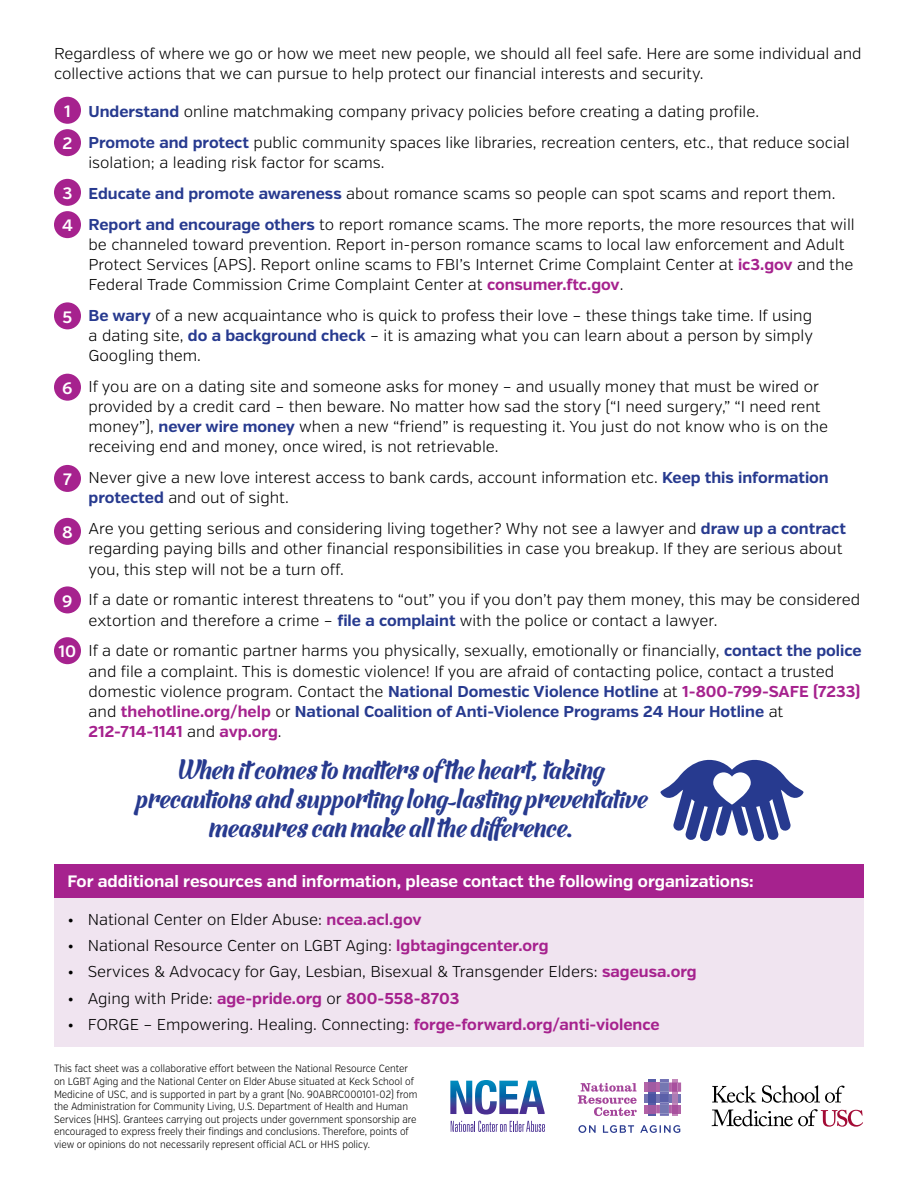
<style>
.page{position:relative;width:918px;height:1188px;background:#fff}
.page>*{position:absolute;margin:0;border:0;box-sizing:border-box;transform-origin:0 0}
.t1{font:24px/28.8px "Barracuda Script";letter-spacing:.02em;color:#273a8f;text-align:center}
.t2{font:700 16.5px "Verb";color:#fff}
.body{font:300 15.75px/20.1px "Verb";color:#000}
.t3{font:700 15.75px "Verb";color:#a6228e}
.t4{font:300 10.5px/12.6px "Verb";color:#000;scale:.9 1}
.s1{font-weight:600;font-size:16.5px;color:#fff}
.s2{font-weight:700;color:#273a8f}
.s3{font-weight:700;color:#a6228e}
.s4{font-weight:300;color:#000}
</style>
<div class="page">
<div style="left:54px;top:891px;width:810px;height:155px;background:#f0e4f0"></div>
<div style="left:54px;top:864px;width:810px;height:34px;background:#a6228e"></div>
<div style="left:54px;top:129px;width:27px;height:27px;background:#a6228e;border-radius:50%"></div>
<div style="left:54px;top:97px;width:27px;height:27px;background:#a6228e;border-radius:50%"></div>
<div style="left:54px;top:179px;width:27px;height:27px;background:#a6228e;border-radius:50%"></div>
<div style="left:54px;top:211px;width:27px;height:27px;background:#a6228e;border-radius:50%"></div>
<div style="left:54px;top:302px;width:27px;height:27px;background:#a6228e;border-radius:50%"></div>
<div style="left:54px;top:374px;width:27px;height:27px;background:#a6228e;border-radius:50%"></div>
<div style="left:54px;top:465px;width:27px;height:27px;background:#a6228e;border-radius:50%"></div>
<div style="left:54px;top:518px;width:27px;height:27px;background:#a6228e;border-radius:50%"></div>
<div style="left:54px;top:586px;width:27px;height:27px;background:#a6228e;border-radius:50%"></div>
<div style="left:54px;top:637px;width:27px;height:27px;background:#a6228e;border-radius:50%"></div>
<svg style="left:660px;top:759px;width:144px;height:83px"></svg>
<svg style="left:451px;top:1121px;width:94px;height:11px"></svg>
<svg style="left:450px;top:1080px;width:95px;height:35px"></svg>
<div style="left:644px;top:1094px;width:5px;height:8px;background:#7272b2"></div>
<div style="left:644px;top:1083px;width:5px;height:9px;background:#b264a8"></div>
<div style="left:644px;top:1105px;width:5px;height:8px;background:#b161a6"></div>
<svg style="left:649px;top:1079px;width:32px;height:37px"></svg>
<svg style="left:578px;top:1125px;width:102px;height:8px"></svg>
<svg style="left:578px;top:1083px;width:59px;height:33px"></svg>
<svg style="left:712px;top:1086px;width:44px;height:17px"></svg>
<svg style="left:762px;top:1085px;width:83px;height:18px"></svg>
<svg style="left:712px;top:1109px;width:151px;height:18px"></svg>
<p class="body" style="left:54px;top:44px;width:809px">Regardless of where we go or how we meet new people, we should all feel safe. Here are some individual and collective actions that we can pursue to help protect our financial interests and security.</p>
<p class="body" style="left:64px;top:102px;width:697px"><span class="s1">1</span> <span class="s2">Understand</span> online matchmaking company privacy policies before creating a dating profile.</p>
<p class="body" style="left:89px;top:133px;width:763px;text-indent:-26px"><span class="s1">2</span> <span class="s2">Promote and protect</span> public community spaces like libraries, recreation centers, etc., that reduce social isolation; a leading risk factor for scams.</p>
<p class="body" style="left:62px;top:184px;width:774px"><span class="s1">3</span> <span class="s2">Educate and promote awareness</span> about romance scams so people can spot scams and report them.</p>
<p class="body" style="left:89px;top:215px;width:768px;text-indent:-27px"><span class="s1">4</span> <span class="s2">Report and encourage others</span> to report romance scams. The more reports, the more resources that will be channeled toward prevention. Report in-person romance scams to local law enforcement and Adult Protect Services (APS). Report online scams to FBI’s Internet Crime Complaint Center at <span class="s3">ic3.gov</span> and the Federal Trade Commission Crime Complaint Center at <span class="s3">consumer.ftc.gov</span>.</p>
<p class="body" style="left:89px;top:306px;width:726px;text-align:justify;text-indent:-26px"><span class="s1">5</span> <span class="s2">Be wary</span> of a new acquaintance who is quick to profess their love – these things take time. If using a dating site, <span class="s2">do a background check</span> – it is amazing what you can learn about a person by simply Googling them.</p>
<p class="body" style="left:89px;top:377px;width:741px;text-indent:-26px"><span class="s1">6</span> If you are on a dating site and someone asks for money – and usually money that must be wired or provided by a credit card – then beware. No matter how sad the story (“I need surgery,” “I need rent money”), <span class="s2">never wire money</span> when a new “friend” is requesting it. You just do not know who is on the receiving end and money, once wired, is not retrievable.</p>
<p class="body" style="left:89px;top:468px;width:742px;text-indent:-25px"><span class="s1">7</span> Never give a new love interest access to bank cards, account information etc. <span class="s2">Keep this information protected</span> and out of sight.</p>
<p class="body" style="left:89px;top:519px;width:759px;text-indent:-26px"><span class="s1">8</span> Are you getting serious and considering living together? Why not see a lawyer and <span class="s2">draw up a contract </span>regarding paying bills and other financial responsibilities in case you breakup. If they are serious about you, this step will not be a turn off.</p>
<p class="body" style="left:89px;top:590px;width:773px;text-indent:-26px"><span class="s1">9</span> If a date or romantic interest threatens to “out” you if you don’t pay them money, this may be considered extortion and therefore a crime – <span class="s2">file a complaint</span> with the police or contact a lawyer.</p>
<p class="body" style="left:89px;top:641px;width:775px;text-indent:-30px"><span class="s1">10</span> If a date or romantic partner harms you physically, sexually, emotionally or financially, <span class="s2">contact the police </span>and file a complaint. This is domestic violence! If you are afraid of contacting police, contact a trusted domestic violence program. Contact the <span class="s2">National Domestic Violence Hotline</span> at <span class="s3">1-800-799-SAFE (7233) </span>and <span class="s3">thehotline.org/help</span> or <span class="s2">National Coalition of Anti-Violence Programs 24 Hour Hotline</span> at <span class="s3">212-714-1141</span> and <span class="s3">avp.org</span>.</p>
<p class="t1" style="left:136px;top:756px;width:513px">When it comes to matters of the heart, taking precautions and supporting long-lasting preventative measures can make all the difference.</p>
<h3 class="t2" style="left:68px;top:871px;width:688px">For additional resources and information, please contact the following organizations:</h3>
<p class="body" style="left:68px;top:909px;width:356px">• National Center on Elder Abuse: <span class="s3">ncea.acl.gov</span></p>
<p class="body" style="left:68px;top:936px;width:483px">• National Resource Center on LGBT Aging: <span class="s3">lgbtagingcenter.org</span></p>
<p class="body" style="left:68px;top:962px;width:631px">• Services &amp; Advocacy for Gay, Lesbian, Bisexual &amp; Transgender Elders: <span class="s3">sageusa.org</span></p>
<p class="t3" style="left:68px;top:988px;width:394px"><span class="s4">• Aging with Pride:</span> age-pride.org <span class="s4">or</span> 800-558-8703</p>
<p class="body" style="left:68px;top:1014px;width:594px">• FORGE – Empowering. Healing. Connecting: <span class="s3">forge-forward.org/anti-violence</span></p>
<p class="t4" style="left:54px;top:1063px;width:405px">This fact sheet was a collaborative effort between the National Resource Center on LGBT Aging and the National Center on Elder Abuse situated at Keck School of Medicine of USC, and is supported in part by a grant (No. 90ABRC000101-02) from the Administration for Community Living, U.S. Department of Health and Human Services (HHS). Grantees carrying out projects under government sponsorship are encouraged to express freely their findings and conclusions. Therefore, points of view or opinions do not necessarily represent official ACL or HHS policy.</p>
</div>
